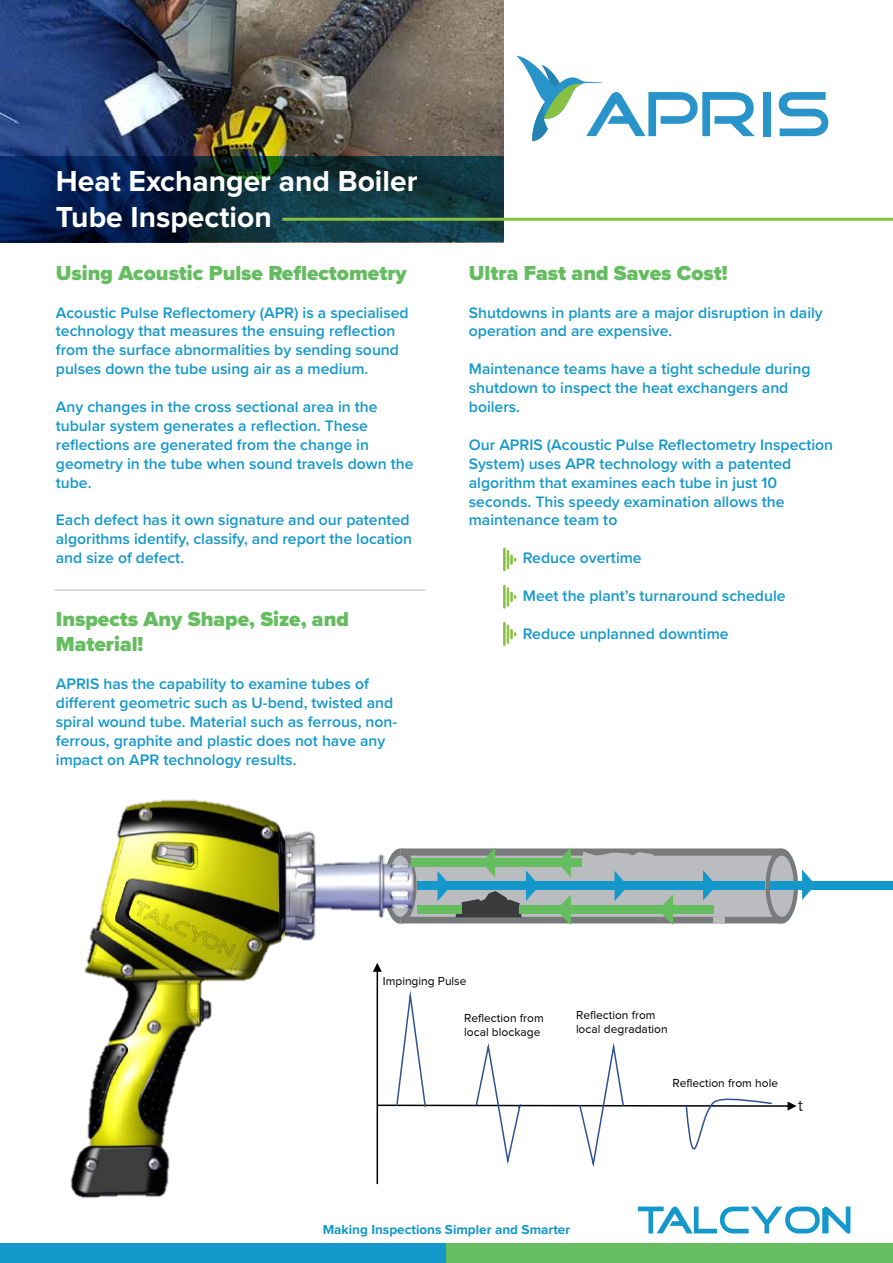
<style>
.page{position:relative;width:893px;height:1263px;background:#fff}
.page>*{position:absolute;margin:0;border:0;box-sizing:border-box;transform-origin:0 0}
.t1{font:64.5px "Good Times";color:#2894ca}
.t2{font:700 30px/36px "Proxima Nova";color:#fff}
.t3{font:900 21px/25.2px "Proxima Nova";color:#65bd60}
.t4{font:16.5px "Proxima Nova";color:#262626}
.t5{font:600 15.75px/18.9px "Proxima Nova";color:#1498cb}
.t6{font:700 13.5px "Proxima Nova";color:#1498cb}
.t7{font:12px/13.5px "Proxima Nova";color:#000}
</style>
<div class="page">
<div style="left:0;top:1243px;width:446px;height:20px;background:#1498cb"></div>
<div style="left:446px;top:1243px;width:447px;height:20px;background:#65bd60"></div>
<img style="left:0;top:0;width:503px;height:157px">
<svg style="left:0;top:157px;width:503px;height:85px;background:#0b2c44"></svg>
<svg style="left:516px;top:56px;width:86px;height:86px"></svg>
<div style="left:503px;top:548px;width:2px;height:23px;border:1px solid #88c141"></div>
<svg style="left:504px;top:548px;width:12px;height:23px"></svg>
<div style="left:503px;top:585px;width:2px;height:23px;border:1px solid #88c141"></div>
<svg style="left:504px;top:585px;width:12px;height:23px"></svg>
<div style="left:503px;top:622px;width:2px;height:24px;border:1px solid #88c141"></div>
<svg style="left:504px;top:622px;width:12px;height:23px"></svg>
<svg style="left:638px;top:1206px;width:212px;height:28px"></svg>
<img style="left:70px;top:799px;width:314px;height:399px">
<div style="left:770px;top:881px;width:123px;height:9px;background:#1498cb"></div>
<svg style="left:384px;top:847px;width:428px;height:78px;background:#91aca9"></svg>
<svg style="left:373px;top:963px;width:424px;height:221px"></svg>
<hr style="left:55px;top:589px;width:370px;height:2px;background:#c4c4c6">
<hr style="left:282px;top:218px;width:611px;height:3px;background:#88c141">
<h2 class="t2" style="left:56px;top:164px;width:363px">Heat Exchanger and Boiler<br>Tube Inspection</h2>
<h3 class="t3" style="left:56px;top:260px;width:352px">Using Acoustic Pulse Reflectometry</h3>
<p class="t5" style="left:56px;top:302px;width:354px">Acoustic Pulse Reflectomery (APR) is a specialised technology that measures the ensuing reflection from the surface abnormalities by sending sound pulses down the tube using air as a medium.</p>
<p class="t5" style="left:56px;top:397px;width:359px">Any changes in the cross sectional area in the tubular system generates a reflection. These reflections are generated from the change in geometry in the tube when sound travels down the tube.</p>
<p class="t5" style="left:56px;top:510px;width:358px">Each defect has it own signature and our patented algorithms identify, classify, and report the location and size of defect.</p>
<h3 class="t3" style="left:56px;top:606px;width:295px">Inspects Any Shape, Size, and<br>Material!</h3>
<p class="t5" style="left:56px;top:674px;width:343px">APRIS has the capability to examine tubes of different geometric such as U-bend, twisted and spiral wound tube. Material such as ferrous, non&shy;ferrous, graphite and plastic does not have any impact on APR technology results.</p>
<h1 class="t1" style="left:585px;top:84px;width:248px">APRIS</h1>
<h3 class="t3" style="left:469px;top:260px;width:260px">Ultra Fast and Saves Cost!</h3>
<p class="t5" style="left:469px;top:302px;width:356px">Shutdowns in plants are a major disruption in daily operation and are expensive.</p>
<p class="t5" style="left:469px;top:359px;width:343px">Maintenance teams have a tight schedule during shutdown to inspect the heat exchangers and boilers.</p>
<p class="t5" style="left:469px;top:435px;width:366px">Our APRIS (Acoustic Pulse Reflectometry Inspection System) uses APR technology with a patented algorithm that examines each tube in just 10 seconds. This speedy examination allows the maintenance team to</p>
<p class="t5" style="left:523px;top:548px;width:120px">Reduce overtime</p>
<p class="t5" style="left:523px;top:586px;width:264px">Meet the plant’s turnaround schedule</p>
<p class="t5" style="left:523px;top:624px;width:207px">Reduce unplanned downtime</p>
<p class="t7" style="left:383px;top:974px;width:85px">Impinging Pulse</p>
<p class="t7" style="left:464px;top:1011px;width:81px">Reflection from local blockage</p>
<p class="t7" style="left:576px;top:1008px;width:93px">Reflection from local degradation</p>
<p class="t6" style="left:323px;top:1223px;width:249px">Making Inspections Simpler and Smarter</p>
<p class="t7" style="left:672px;top:1076px;width:107px">Reflection from hole</p>
<p class="t4" style="left:798px;top:1096px;width:6px">t</p>
</div>
